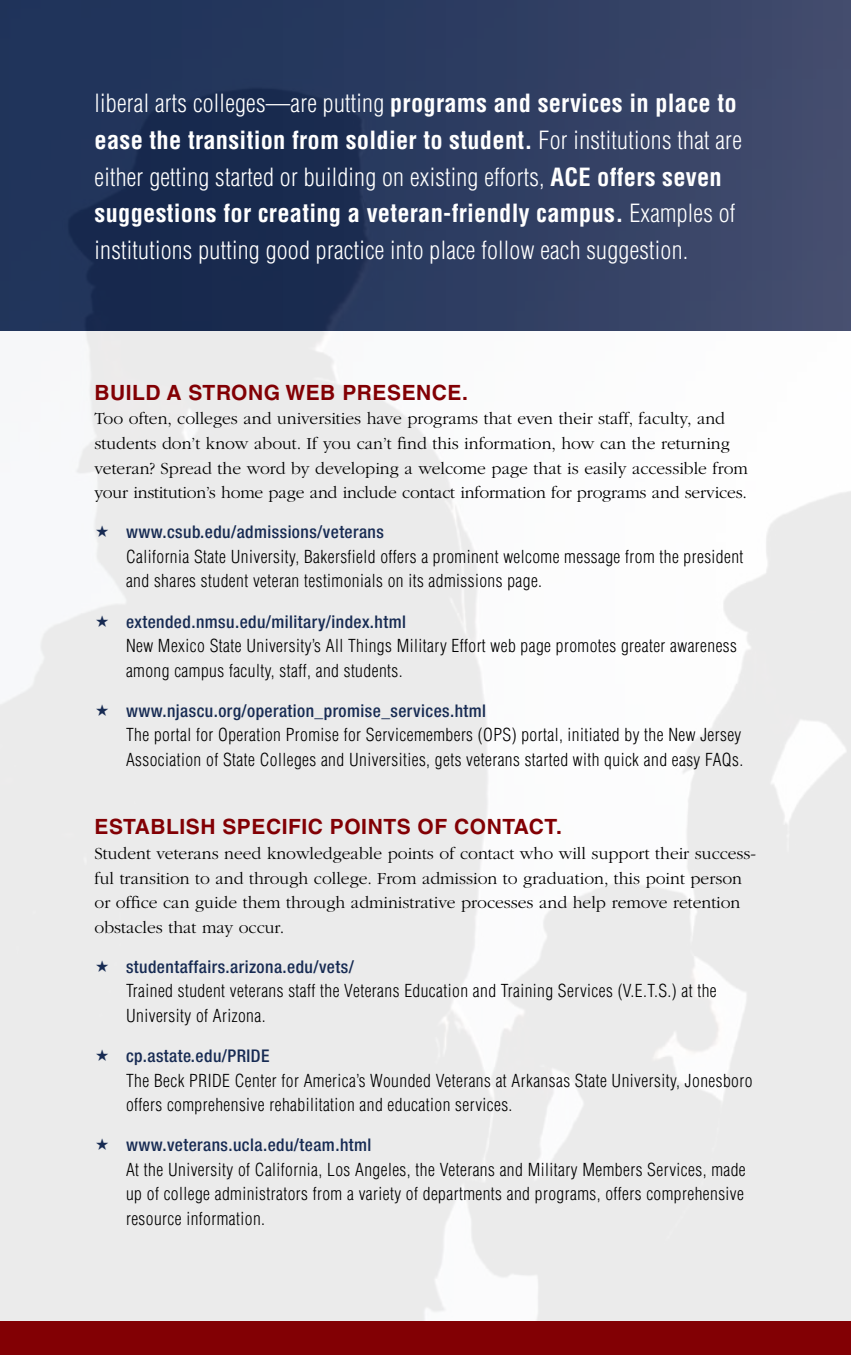
<style>
.page{position:relative;width:851px;height:1355px;background:#fff}
.page>*{position:absolute;margin:0;border:0;box-sizing:border-box;transform-origin:0 0}
.t1{font:300 condensed 24.5px/36.8px "Helvetica LT Std";letter-spacing:.01em;color:#fff}
.t2{font:700 21px "Helvetica LT Std";letter-spacing:.025em;color:#820004}
.t3{font:300 condensed 17.5px/24.5px "Helvetica LT Std";letter-spacing:.025em;color:#000}
.t4{font:300 17.5px/24.5px "ITC Garamond Std";color:#000}
.t5{font:500 condensed 17.5px "Helvetica Neue LT Std";letter-spacing:.025em;color:#172b53}
.s1{font-weight:700}
</style>
<div class="page">
<img style="left:0;top:0;width:850px;height:1321px">
<div style="left:0;top:1321px;width:850px;height:33px;background:#820004"></div>
<svg style="left:96px;top:525px;width:12px;height:12px"></svg>
<svg style="left:96px;top:614px;width:12px;height:12px"></svg>
<svg style="left:96px;top:704px;width:12px;height:11px"></svg>
<svg style="left:96px;top:960px;width:12px;height:11px"></svg>
<svg style="left:96px;top:1049px;width:12px;height:11px"></svg>
<svg style="left:96px;top:1138px;width:12px;height:12px"></svg>
<p class="t1" style="left:94px;top:85px;width:648px">liberal arts colleges—are putting <span class="s1">programs and services in place to ease the transition from soldier to student.</span> For institutions that are either getting started or building on existing efforts, <span class="s1">ACE offers seven suggestions for creating a veteran-friendly campus.</span> Examples of institutions putting good practice into place follow each suggestion.</p>
<p class="t2" style="left:94px;top:380px;width:375px">BUILD A STRONG WEB PRESENCE.</p>
<p class="t4" style="left:94px;top:407px;width:655px">Too often, colleges and universities have programs that even their staff, faculty, and students don’t know about. If you can’t find this information, how can the returning veteran? Spread the word by developing a welcome page that is easily accessible from your institution’s home page and include contact information for programs and services.</p>
<p class="t5" style="left:126px;top:521px;width:259px">www.csub.edu/admissions/veterans</p>
<p class="t3" style="left:126px;top:544px;width:619px">California State University, Bakersfield offers a prominent welcome message from the president and shares student veteran testimonials on its admissions page.</p>
<p class="t5" style="left:126px;top:611px;width:281px">extended.nmsu.edu/military/index.html</p>
<p class="t3" style="left:126px;top:633px;width:612px">New Mexico State University’s All Things Military Effort web page promotes greater awareness among campus faculty, staff, and students.</p>
<p class="t5" style="left:126px;top:700px;width:361px">www.njascu.org/operation_promise_services.html</p>
<p class="t3" style="left:126px;top:722px;width:618px">The portal for Operation Promise for Servicemembers (OPS) portal, initiated by the New Jersey<br>Association of State Colleges and Universities, gets veterans started with quick and easy FAQs.</p>
<p class="t2" style="left:94px;top:814px;width:469px">ESTABLISH SPECIFIC POINTS OF CONTACT.</p>
<p class="t4" style="left:94px;top:841px;width:663px">Student veterans need knowledgeable points of contact who will support their success&shy;ful transition to and through college. From admission to graduation, this point person or office can guide them through administrative processes and help remove retention obstacles that may occur.</p>
<p class="t5" style="left:126px;top:956px;width:229px">studentaffairs.arizona.edu/vets/</p>
<p class="t3" style="left:126px;top:978px;width:592px">Trained student veterans staff the Veterans Education and Training Services (V.E.T.S.) at the<br>University of Arizona.</p>
<p class="t5" style="left:126px;top:1045px;width:145px">cp.astate.edu/PRIDE</p>
<p class="t3" style="left:126px;top:1067px;width:628px">The Beck PRIDE Center for America’s Wounded Veterans at Arkansas State University, Jonesboro offers comprehensive rehabilitation and education services.</p>
<p class="t5" style="left:126px;top:1134px;width:247px">www.veterans.ucla.edu/team.html</p>
<p class="t3" style="left:126px;top:1157px;width:621px;text-align:justify">At the University of California, Los Angeles, the Veterans and Military Members Services, made up of college administrators from a variety of departments and programs, offers comprehensive resource information.</p>
</div>
